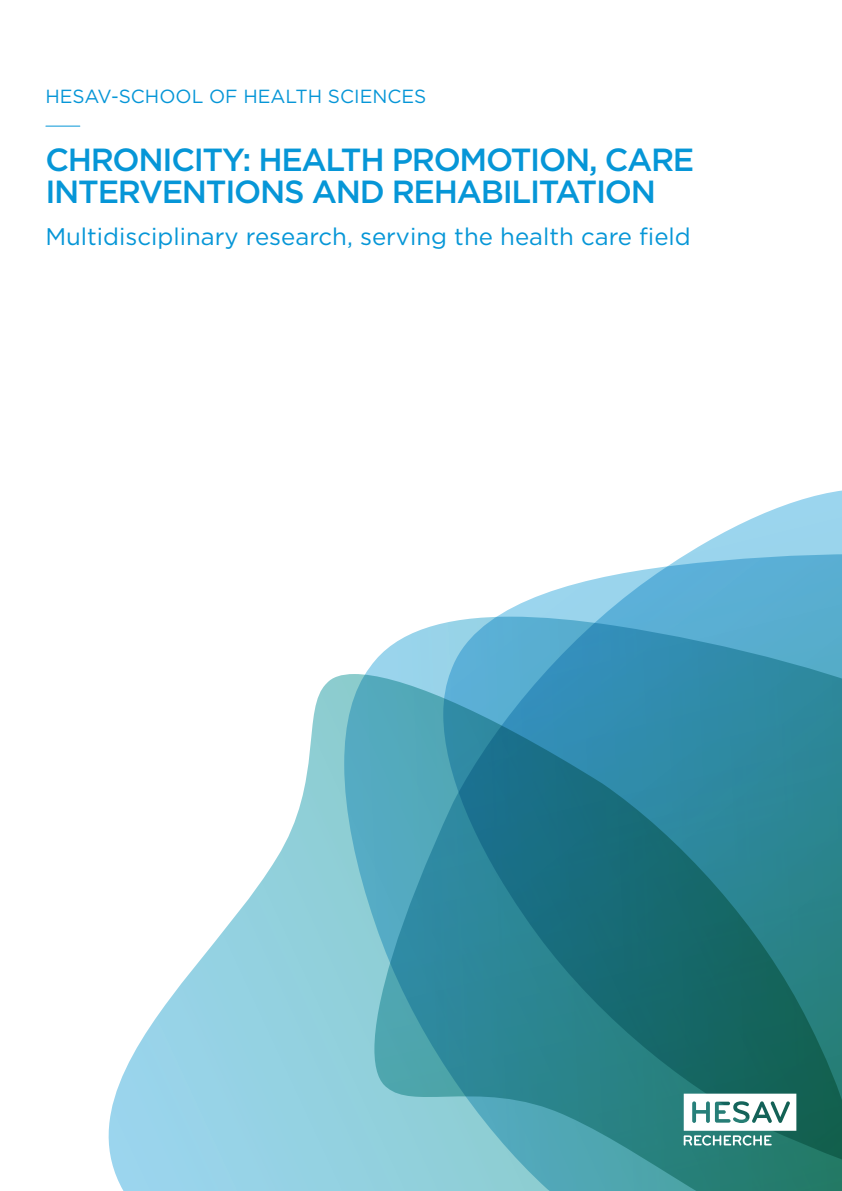
<style>
.page{position:relative;width:842px;height:1191px;background:#fff}
.page>*{position:absolute;margin:0;border:0;box-sizing:border-box;transform-origin:0 0}
.Cover_-_Grand_titre{font:500 32px/32px "Gotham";letter-spacing:-.04em;color:#0696d7}
.Cover_-_Petit_titre{font:24px "Gotham";color:#0696d7}
.Cover_-_Petit_titre-2{font:19px "Gotham";color:#0696d7}
</style>
<div class="page">
<svg style="left:498px;top:490px;width:344px;height:126px"></svg>
<svg style="left:109px;top:675px;width:235px;height:516px"></svg>
<svg style="left:344px;top:616px;width:498px;height:575px;background:#3b8f9e"></svg>
<hr style="left:46px;top:126px;width:34px;height:1px;background:#0696d7">
<svg style="left:684px;top:1093px;width:112px;height:52px"></svg>
<p class="Cover_-_Petit_titre-2" style="left:45px;top:84px;width:382px">HESAV-SCHOOL OF HEALTH SCIENCES</p>
<p class="Cover_-_Grand_titre" style="left:45px;top:143px;width:650px">CHRONICITY: HEALTH PROMOTION, CARE<br>INTERVENTIONS AND REHABILITATION</p>
<p class="Cover_-_Petit_titre" style="left:45px;top:221px;width:647px">Multidisciplinary research, serving the health care field</p>
</div>
